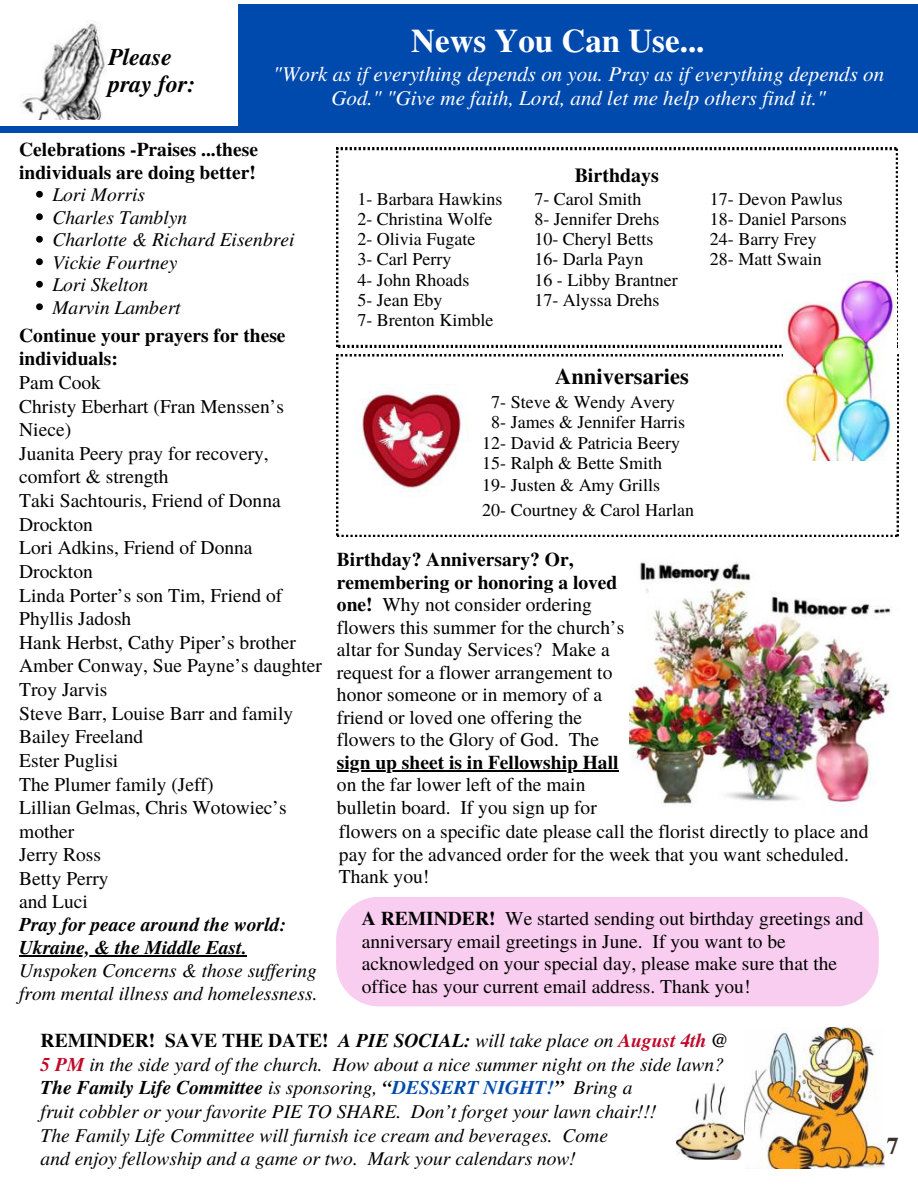
<style>
.page{position:relative;width:918px;height:1188px;background:#fff}
.page>*{position:absolute;margin:0;border:0;box-sizing:border-box;transform-origin:0 0}
.t1{font:700 33px "Te X Gyre Termes";color:#fff}
.t2{font:italic 700 24px/27px "Te X Gyre Termes";color:#000}
.t3{font:700 24px "Te X Gyre Termes";color:#3a322b}
.t4{font:700 22.5px "Te X Gyre Termes";color:#000}
.t5{font:italic 21px/23.7px "Te X Gyre Termes";color:#fff;text-align:center}
.t6{font:700 19.95px "Te X Gyre Termes";color:#000}
.t7{font:19.5px/23.5px "Te X Gyre Termes";color:#000}
.t8{font:italic 19.5px/23.7px "Te X Gyre Termes";color:#000}
.t9{font:700 19.5px/22.5px "Te X Gyre Termes";color:#000}
.t10{font:18px/20.2px "Te X Gyre Termes";color:#000}
.s1{font-weight:700}
.s2{font-weight:700;font-style:italic}
.s3{font-weight:700;font-style:normal}
.s4{font-weight:700;color:#c00829}
.s5{font-weight:700;color:#004aad}
</style>
<div class="page">
<div style="left:238px;top:4px;width:680px;height:123px;background:#004aad"></div>
<img style="left:21px;top:21px;width:85px;height:98px">
<svg style="left:336px;top:148px;width:562px;height:199px"></svg>
<svg style="left:336px;top:354px;width:563px;height:183px"></svg>
<img style="left:355px;top:384px;width:113px;height:114px">
<img style="left:783px;top:273px;width:114px;height:187px">
<img style="left:676px;top:1084px;width:68px;height:75px">
<img style="left:745px;top:1027px;width:139px;height:142px">
<div style="left:0;top:127px;width:918px;height:5px;background:#004aad"></div>
<img style="left:630px;top:562px;width:262px;height:245px">
<div style="left:336px;top:897px;width:543px;height:109px;background:#f9cdf0"></div>
<svg style="left:36px;top:191px;width:7px;height:7px"></svg>
<svg style="left:36px;top:213px;width:7px;height:7px"></svg>
<svg style="left:36px;top:236px;width:7px;height:7px"></svg>
<svg style="left:36px;top:258px;width:7px;height:7px"></svg>
<svg style="left:36px;top:281px;width:7px;height:7px"></svg>
<svg style="left:36px;top:303px;width:7px;height:7px"></svg>
<hr style="left:19px;top:955px;width:228px;height:2px;background:#000">
<hr style="left:337px;top:770px;width:282px;height:1px;background:#000">
<p class="t2" style="left:108px;top:42px;width:89px">Please pray for:</p>
<p class="t1" style="left:411px;top:15px;width:295px">News You Can Use...</p>
<p class="t5" style="left:273px;top:61px;width:612px">"Work as if everything depends on you. Pray as if everything depends on<br>God." "Give me faith, Lord, and let me help others find it."</p>
<p class="t9" style="left:19px;top:137px;width:240px">Celebrations -Praises ...these individuals are doing better!</p>
<p class="t8" style="left:52px;top:181px;width:94px">Lori Morris</p>
<p class="t8" style="left:52px;top:204px;width:136px">Charles Tamblyn</p>
<p class="t8" style="left:52px;top:226px;width:244px">Charlotte &amp; Richard Eisenbrei</p>
<p class="t8" style="left:52px;top:249px;width:127px">Vickie Fourtney</p>
<p class="t8" style="left:52px;top:271px;width:97px">Lori Skelton</p>
<p class="t8" style="left:52px;top:294px;width:130px">Marvin Lambert</p>
<p class="t7" style="left:19px;top:322px;width:304px"><span class="s1">Continue your prayers for these individuals:<br></span>Pam Cook<br>Christy Eberhart (Fran Menssen’s<br>Niece)<br>Juanita Peery pray for recovery, comfort &amp; strength<br>Taki Sachtouris, Friend of Donna<br>Drockton<br>Lori Adkins, Friend of Donna<br>Drockton<br>Linda Porter’s son Tim, Friend of<br>Phyllis Jadosh<br>Hank Herbst, Cathy Piper’s brother<br>Amber Conway, Sue Payne’s daughter<br>Troy Jarvis<br>Steve Barr, Louise Barr and family<br>Bailey Freeland<br>Ester Puglisi<br>The Plumer family (Jeff)<br>Lillian Gelmas, Chris Wotowiec’s mother<br>Jerry Ross<br>Betty Perry<br>and Luci<br><span class="s2">Pray for peace around the world:</span></p>
<p class="t8" style="left:19px;top:935px;width:300px;line-height:23px"><span class="s1">Ukraine, &amp; the Middle East.<br></span>Unspoken Concerns &amp; those suf ering from mental illness and homelessness.</p>
<p class="t10" style="left:357px;top:188px;width:146px">1- Barbara Hawkins</p>
<p class="t10" style="left:357px;top:208px;width:136px">2- Christina Wolfe</p>
<p class="t10" style="left:357px;top:228px;width:119px">2- Olivia Fugate</p>
<p class="t10" style="left:357px;top:248px;width:95px">3- Carl Perry</p>
<p class="t10" style="left:357px;top:269px;width:113px">4- John Rhoads</p>
<p class="t10" style="left:357px;top:289px;width:86px">5- Jean Eby</p>
<p class="t10" style="left:357px;top:309px;width:137px">7- Brenton Kimble</p>
<p class="t6" style="left:575px;top:159px;width:86px">Birthdays</p>
<h4 class="t10" style="left:534px;top:188px;width:109px">7- Carol Smith</h4>
<h4 class="t10" style="left:534px;top:208px;width:126px">8- Jennifer Drehs</h4>
<p class="t10" style="left:534px;top:228px;width:120px">10- Cheryl Betts</p>
<p class="t10" style="left:534px;top:248px;width:110px">16- Darla Payn</p>
<p class="t10" style="left:534px;top:269px;width:145px">16 - Libby Brantner<br>17- Alyssa Drehs</p>
<h2 class="t10" style="left:710px;top:188px;width:134px">17- Devon Pawlus</h2>
<h4 class="t10" style="left:710px;top:208px;width:138px">18- Daniel Parsons</h4>
<p class="t10" style="left:710px;top:228px;width:108px">24- Barry Frey</p>
<h4 class="t10" style="left:710px;top:248px;width:113px">28- Matt Swain</h4>
<p class="t4" style="left:555px;top:359px;width:135px">Anniversaries</p>
<h1 class="t10" style="left:491px;top:391px;width:185px">7- Steve &amp; Wendy Avery</h1>
<h4 class="t10" style="left:491px;top:411px;width:195px">8- James &amp; Jennifer Harris</h4>
<h3 class="t10" style="left:482px;top:432px;width:199px">12- David &amp; Patricia Beery</h3>
<p class="t10" style="left:482px;top:452px;width:181px">15- Ralph &amp; Bette Smith</p>
<p class="t10" style="left:482px;top:474px;width:179px">19- Justen &amp; Amy Grills</p>
<p class="t10" style="left:482px;top:499px;width:213px">20- Courtney &amp; Carol Harlan</p>
<p class="t7" style="left:337px;top:548px;width:289px;line-height:22.5px"><span class="s1">Birthday? Anniversary? Or, remembering or honoring a loved one!</span> Why not consider ordering flowers this summer for the church’s altar for Sunday Services? Make a request for a flower arrangement to honor someone or in memory of a friend or loved one offering the flowers to the Glory of God. The</p>
<p class="t7" style="left:337px;top:750px;width:283px;line-height:22.5px"><span class="s1">sign up sheet is in Fellowship Hall </span>on the far lower left of the main bulletin board. If you sign up for</p>
<p class="t7" style="left:339px;top:819px;width:531px;line-height:22.5px">flowers on a specific date please call the florist directly to place and pay for the advanced order for the week that you want scheduled.<br>Thank you!</p>
<p class="t7" style="left:362px;top:907px;width:503px;line-height:22.5px"><span class="s1">A REMINDER!</span> We started sending out birthday greetings and anniversary email greetings in June. If you want to be acknowledged on your special day, please make sure that the office has your current email address. Thank you!</p>
<p class="t8" style="left:41px;top:1027px;width:689px"><span class="s3">REMINDER! SAVE THE DATE!</span> <span class="s1">A PIE SOCIAL:</span> will take place on <span class="s4">August 4th</span> <span class="s1">@ </span><span class="s4">5 PM</span> in the side yard of the church. How about a nice summer night on the side lawn?<br><span class="s1">The Family Life Committee</span> is sponsoring, <span class="s1">“</span><span class="s5">DESSERT NIGHT!</span><span class="s1">”</span> Bring a<br>fruit cobbler or your favorite PIE TO SHARE. Don’t forget your lawn chair!!!<br>The Family Life Committee will furnish ice cream and beverages. Come<br>and enjoy fellowship and a game or two. Mark your calendars now!</p>
<p class="t3" style="left:887px;top:1128px;width:13px">7</p>
</div>
